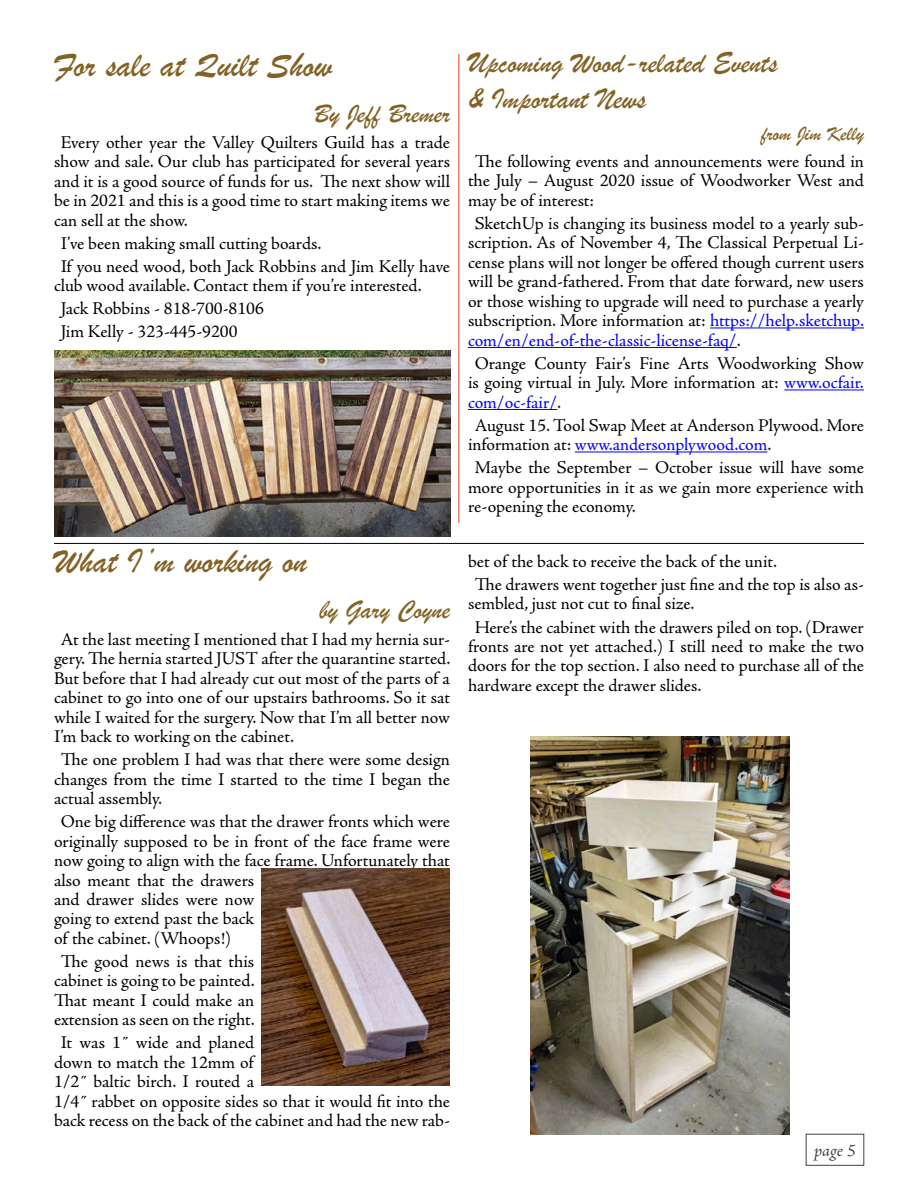
<style>
.page{position:relative;width:918px;height:1188px;background:#fff}
.page>*{position:absolute;margin:0;border:0;box-sizing:border-box;transform-origin:0 0}
.t1{font:36px "Brush Script";color:#836223}
.t2{font:30px/36px "Brush Script";color:#836223}
.t3{font:27px "Brush Script";color:#836223}
.t4{font:21px "Brush Script";color:#836223}
.t5{font:18px/19.5px "Adobe Jenson Pro";letter-spacing:-.005em;color:#000;text-align:justify}
.t6{font:italic 18px "Adobe Jenson Pro";color:#000}
.s1{color:#00f}
</style>
<div class="page">
<hr style="left:54px;top:543px;width:810px;height:1px;background:#000">
<hr style="left:459px;top:54px;width:1px;height:469px;background:#e9795c">
<hr style="left:458px;top:54px;width:1px;height:469px;background:#e9795c">
<hr style="left:710px;top:328px;width:154px;height:1px;background:#00f">
<hr style="left:468px;top:347px;width:269px;height:1px;background:#00f">
<hr style="left:784px;top:390px;width:80px;height:1px;background:#00f">
<hr style="left:468px;top:409px;width:89px;height:1px;background:#00f">
<hr style="left:575px;top:452px;width:192px;height:1px;background:#00f">
<img style="left:54px;top:350px;width:396px;height:187px">
<img style="left:261px;top:868px;width:189px;height:217px">
<img style="left:530px;top:737px;width:259px;height:397px">
<h1 class="t1" style="left:54px;top:41px;width:280px">For sale at Quilt Show</h1>
<h3 class="t3" style="left:314px;top:95px;width:137px">By Jeff Bremer</h3>
<p class="t5" style="left:54px;top:133px;width:398px;text-indent:7px">Every other year the Valley Quilters Guild has a trade show and sale. Our club has participated for several years and it is a good source of funds for us. The next show will be in 2021 and this is a good time to start making items we can sell at the show.</p>
<p class="t5" style="left:61px;top:232px;width:391px;line-height:23px">I’ve been making small cutting boards.<br>If you need wood, both Jack Robbins and Jim Kelly have</p>
<p class="t5" style="left:61px;top:274px;width:363px;line-height:23px;text-align:left;text-indent:-7px">club wood available. Contact them if you’re interested.<br>Jack Robbins - 818-700-8106<br>Jim Kelly - 323-445-9200</p>
<h1 class="t1" style="left:54px;top:538px;width:254px">What I’m working on</h1>
<h3 class="t3" style="left:320px;top:592px;width:132px">by Gary Coyne</h3>
<p class="t5" style="left:54px;top:630px;width:398px;text-indent:7px">At the last meeting I mentioned that I had my hernia sur&shy;gery. The hernia started JUST after the quarantine started.<br>But before that I had already cut out most of the parts of a cabinet to go into one of our upstairs bathrooms. So it sat while I waited for the surgery. Now that I’m all better now I’m back to working on the cabinet.</p>
<p class="t5" style="left:54px;top:750px;width:397px;text-indent:7px">The one problem I had was that there were some design changes from the time I started to the time I began the actual assembly.</p>
<p class="t5" style="left:54px;top:812px;width:398px;text-align:left;text-indent:7px">One big difference was that the drawer fronts which were originally supposed to be in front of the face frame were now going to align with the face frame. Unfortunately that also meant that the drawers<br>and drawer slides were now<br>going to extend past the back<br>of the cabinet. (Whoops!)</p>
<p class="t5" style="left:54px;top:952px;width:202px;text-align:center">The good news is that this cabinet is going to be painted.<br>That meant I could make an extension as seen on the right.</p>
<p class="t5" style="left:54px;top:1033px;width:397px;text-align:left;text-indent:7px">It was 1˝ wide and planed<br>down to match the 12mm of<br>1/2˝ baltic birch. I routed a<br>1/4˝ rabbet on opposite sides so that it would fit into the back recess on the back of the cabinet and had the new rab-</p>
<h2 class="t2" style="left:468px;top:45px;width:311px">Upcoming Wood-related Events &amp; Important News</h2>
<p class="t4" style="left:761px;top:120px;width:104px">from Jim Kelly</p>
<p class="t5" style="left:468px;top:152px;width:398px;text-indent:7px">The following events and announcements were found in the July – August 2020 issue of Woodworker West and may be of interest:</p>
<p class="t5" style="left:468px;top:214px;width:398px;text-indent:7px">SketchUp is changing its business model to a yearly sub&shy;scription. As of November 4, The Classical Perpetual Li&shy;cense plans will not longer be offered though current users will be grand-fathered. From that date forward, new users or those wishing to upgrade will need to purchase a yearly subscription. More information at: <span class="s1">https://help.sketchup. com/en/end-of-the-classic-license-faq/</span>.</p>
<p class="t5" style="left:468px;top:354px;width:398px;text-indent:7px">Orange County Fair’s Fine Arts Woodworking Show is going virtual in July. More information at: <span class="s1">www.ocfair. com/oc-fair/</span>.</p>
<p class="t5" style="left:468px;top:416px;width:398px;text-indent:7px">August 15. Tool Swap Meet at Anderson Plywood. More information at: <span class="s1">www.andersonplywood.com</span>.</p>
<p class="t5" style="left:468px;top:458px;width:398px;text-indent:7px">Maybe the September – October issue will have some more opportunities in it as we gain more experience with re-opening the economy.</p>
<p class="t5" style="left:475px;top:550px;width:391px;line-height:23px;text-indent:-7px">bet of the back to receive the back of the unit.<br>The drawers went together just fine and the top is also as-</p>
<p class="t5" style="left:475px;top:593px;width:391px;line-height:23px;text-indent:-7px">sembled, just not cut to final size.<br>Here’s the cabinet with the drawers piled on top. (Drawer</p>
<p class="t5" style="left:468px;top:637px;width:398px">fronts are not yet attached.) I still need to make the two doors for the top section. I also need to purchase all of the hardware except the drawer slides.</p>
<p class="t6" style="left:814px;top:1140px;width:43px">page 5</p>
</div>
